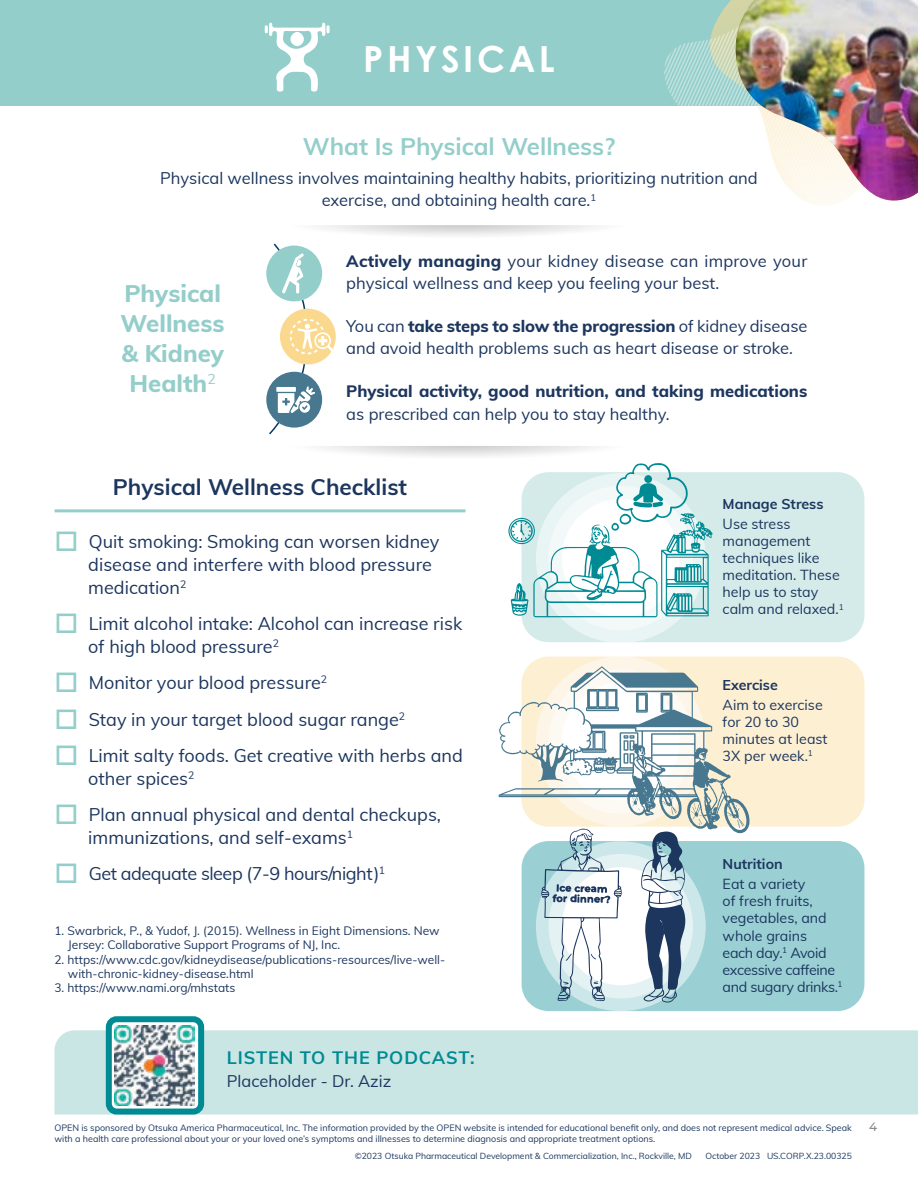
<style>
.page{position:relative;width:918px;height:1188px;background:#fff}
.page>*{position:absolute;margin:0;border:0;box-sizing:border-box;transform-origin:0 0}
.t1{font:700 36px "Century Gothic Pro";letter-spacing:.1em;color:#fff}
.t2{font:800 24px/30px "Muli";color:#94ceca;text-align:center}
.t3{font:700 24px "Muli";color:#94ceca}
.t4{font:700 22.5px "Muli";color:#1c365e}
.t5{font:18px/22.8px "Muli";color:#1c365e}
.t6{font:18px "Muli";letter-spacing:-.025em;color:#1c365e}
.t7{font:700 18px "Muli";letter-spacing:.05em;color:#008a94}
.t8{font:16.5px/22.5px "Muli";color:#1c365e}
.t9{font:800 16.5px "Muli";color:#1c365e}
.t10{font:14.25px/17.1px "Muli";color:#1c365e}
.t11{font:700 14.25px "Muli";color:#1c365e}
.t12{font:12px/14.4px "Muli";color:#1c365e}
.t13{font:500 12px "Montserrat";color:#848787}
.t14{font:9px "Muli";color:#1c365e}
.t15{font:8.7px "Muli";color:#1c365e}
.s1{font-weight:800}
.s2{color:#94ceca}
</style>
<div class="page">
<div style="left:54px;top:1030px;width:864px;height:85px;background:#c9e6e4"></div>
<div style="left:522px;top:472px;width:342px;height:170px;background:#d4ebea;border-radius:27px"></div>
<svg style="left:109px;top:1019px;width:92px;height:93px"></svg>
<div style="left:106px;top:1016px;width:98px;height:99px;border:6px solid #008a94;border-radius:8px"></div>
<hr style="left:55px;top:509px;width:410px;height:3px;background:#94ceca">
<div style="left:522px;top:657px;width:342px;height:170px;background:#fdefd2;border-radius:27px"></div>
<div style="left:522px;top:841px;width:342px;height:170px;background:#9ad0d4;border-radius:27px"></div>
<div style="left:536px;top:473px;width:170px;height:170px;background:#e9f4f4;border-radius:50%"></div>
<svg style="left:508px;top:463px;width:205px;height:154px"></svg>
<svg style="left:499px;top:666px;width:251px;height:337px"></svg>
<svg style="left:267px;top:243px;width:67px;height:192px"></svg>
<img style="left:115px;top:1025px;width:80px;height:80px">
<div style="left:0;top:0;width:918px;height:106px;background:#94ceca"></div>
<svg style="left:664px;top:0;width:173px;height:205px"></svg>
<img style="left:735px;top:0;width:183px;height:202px">
<svg style="left:264px;top:23px;width:66px;height:69px"></svg>
<div style="left:290px;top:32px;width:14px;height:14px;background:#fff;border-radius:50%"></div>
<h1 class="t1" style="left:363px;top:36px;width:193px">PHYSICAL</h1>
<h2 class="t3" style="left:303px;top:128px;width:314px">What Is Physical Wellness?</h2>
<p class="t8" style="left:160px;top:166px;width:599px;text-align:center">Physical wellness involves maintaining healthy habits, prioritizing nutrition and exercise, and obtaining health care.<sup>1</sup></p>
<h2 class="t2" style="left:121px;top:277px;width:105px">Physical<br>Wellness &amp; Kidney<br>Health<sup>2</sup></h2>
<p class="t8" style="left:346px;top:249px;width:463px"><span class="s1">Actively managing</span> your kidney disease can improve your physical wellness and keep you feeling your best.</p>
<p class="t8" style="left:346px;top:314px;width:463px">You can <span class="s1">take steps to slow the progression</span> of kidney disease and avoid health problems such as heart disease or stroke.</p>
<p class="t9" style="left:346px;top:379px;width:463px">Physical activity, good nutrition, and taking medications</p>
<p class="t8" style="left:346px;top:402px;width:325px">as prescribed can help you to stay healthy.</p>
<h3 class="t4" style="left:113px;top:470px;width:296px">Physical Wellness Checklist</h3>
<p class="t5" style="left:88px;top:530px;width:353px;text-indent:-34px"><span class="s2">□</span> Quit smoking: Smoking can worsen kidney disease and interfere with blood pressure medication<sup>2</sup></p>
<p class="t5" style="left:88px;top:612px;width:375px;text-indent:-34px"><span class="s2">□</span> Limit alcohol intake: Alcohol can increase risk of high blood pressure<sup>2</sup></p>
<p class="t5" style="left:55px;top:671px;width:274px"><span class="s2">□</span> Monitor your blood pressure<sup>2</sup></p>
<p class="t5" style="left:55px;top:707px;width:352px"><span class="s2">□</span> Stay in your target blood sugar range<sup>2</sup></p>
<p class="t5" style="left:88px;top:743px;width:376px;text-indent:-34px"><span class="s2">□</span> Limit salty foods. Get creative with herbs and other spices<sup>2</sup></p>
<p class="t5" style="left:88px;top:802px;width:354px;text-indent:-34px"><span class="s2">□</span> Plan annual physical and dental checkups, immunizations, and self-exams<sup>1</sup></p>
<p class="t6" style="left:55px;top:861px;width:332px"><span class="s2">□</span> Get adequate sleep (7-9 hours/night)<sup>1</sup></p>
<p class="t12" style="left:68px;top:923px;width:373px;text-indent:-14px">1. Swarbrick, P., &amp; Yudof, J. (2015). Wellness in Eight Dimensions. New<br>Jersey: Collaborative Support Programs of NJ, Inc.</p>
<p class="t12" style="left:68px;top:951px;width:379px;text-indent:-14px">2. https://www.cdc.gov/kidneydisease/publications-resources/live-well&shy;with-chronic-kidney-disease.html</p>
<p class="t12" style="left:54px;top:980px;width:182px">3. https://www.nami.org/mhstats</p>
<p class="t7" style="left:227px;top:1045px;width:249px">LISTEN TO THE PODCAST:</p>
<p class="t8" style="left:227px;top:1069px;width:166px">Placeholder - Dr. Aziz</p>
<p class="t11" style="left:723px;top:494px;width:102px">Manage Stress</p>
<p class="t10" style="left:723px;top:515px;width:123px">Use stress management techniques like meditation. These help us to stay calm and relaxed.<sup>1</sup></p>
<p class="t11" style="left:723px;top:674px;width:57px">Exercise</p>
<p class="t10" style="left:723px;top:695px;width:106px">Aim to exercise for 20 to 30 minutes at least<br>3X per week.<sup>1</sup></p>
<p class="t11" style="left:723px;top:854px;width:62px">Nutrition</p>
<p class="t10" style="left:723px;top:875px;width:121px">Eat a variety<br>of fresh fruits, vegetables, and whole grains<br>each day.<sup>1</sup> Avoid excessive caffeine and sugary drinks.<sup>1</sup></p>
<p class="t14" style="left:54px;top:1121px;width:799px">OPEN is sponsored by Otsuka America Pharmaceutical, Inc. The information provided by the OPEN website is intended for educational benefit only, and does not represent medical advice. Speak</p>
<p class="t13" style="left:869px;top:1119px;width:10px">4</p>
<p class="t14" style="left:54px;top:1132px;width:602px">with a health care professional about your or your loved one’s symptoms and illnesses to determine diagnosis and appropriate treatment options.</p>
<p class="t15" style="left:355px;top:1150px;width:339px">©2023 Otsuka Pharmaceutical Development &amp; Commercialization, Inc., Rockville, MD</p>
<p class="t15" style="left:705px;top:1150px;width:148px">October 2023 US.CORP.X.23.00325</p>
</div>
